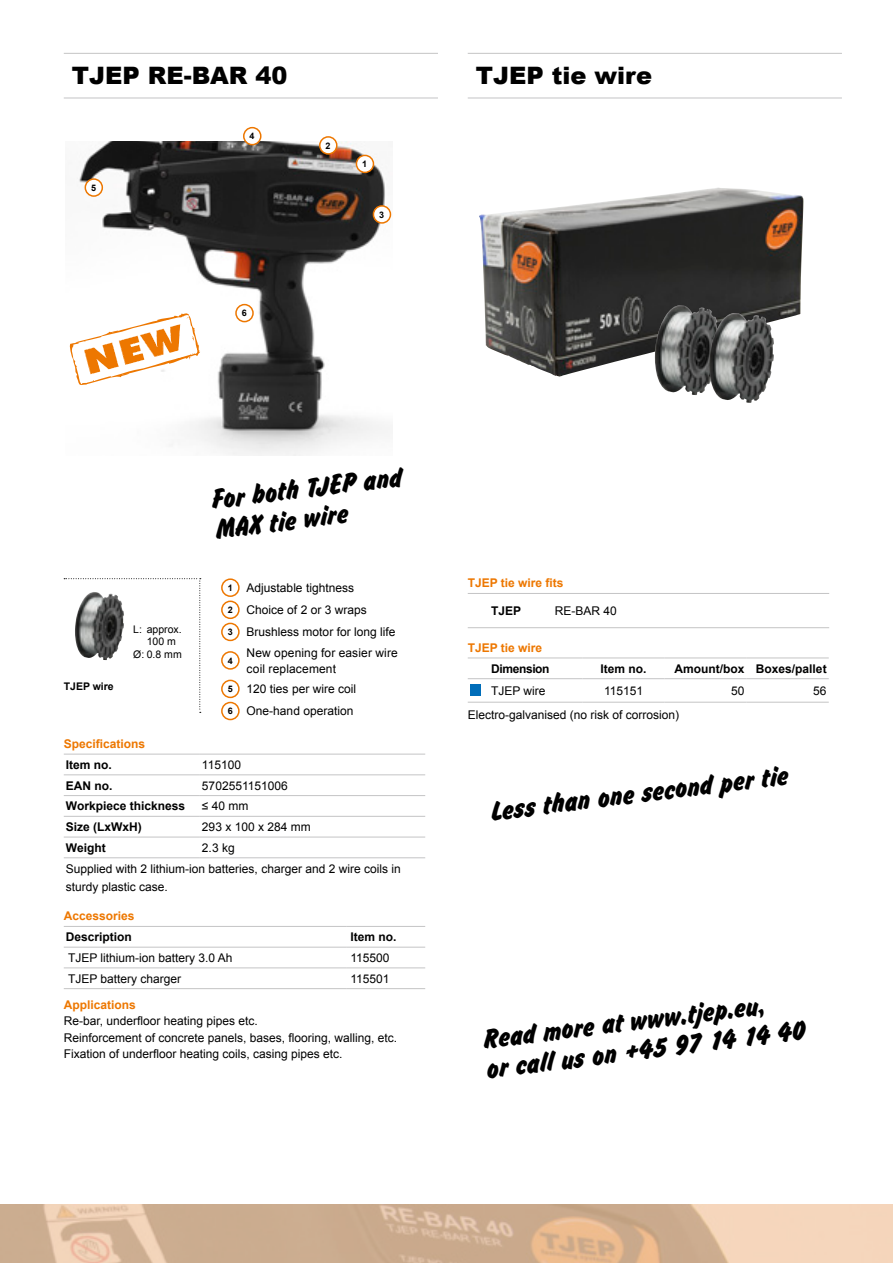
<style>
.page{position:relative;width:893px;height:1263px;background:#fff}
.page>*{position:absolute;margin:0;border:0;box-sizing:border-box;transform-origin:0 0}
.t1{font:30px/30px "Okay D";color:#000}
.t2{font:900 24px "Arial";color:#000}
.t3{font:12px/16.5px "Arial";color:#000}
.t4{font:700 12px "Arial";color:#000}
.t5{font:700 12px "Arial";color:#ed7700}
.t6{font:700 12px "Arial";letter-spacing:-.03em;color:#000}
.t7{font:10.5px "Arial";color:#000}
.t8{font:700 10.5px "Arial";color:#000}
.t9{font:700 9px "Arial";color:#000}
.s1{font-weight:700;font-size:9px}
</style>
<div class="page">
<img style="left:479px;top:188px;width:322px;height:189px">
<img style="left:69px;top:142px;width:323px;height:313px">
<div style="left:356px;top:155px;width:17px;height:17px;background:#fff;border-radius:50%"></div>
<div style="left:356px;top:155px;width:18px;height:18px;border:2px solid #ed7700;border-radius:50%"></div>
<div style="left:320px;top:137px;width:17px;height:17px;background:#fff;border-radius:50%"></div>
<div style="left:319px;top:136px;width:18px;height:19px;border:2px solid #ed7700;border-radius:50%"></div>
<div style="left:373px;top:206px;width:17px;height:17px;background:#fff;border-radius:50%"></div>
<div style="left:373px;top:205px;width:18px;height:19px;border:2px solid #ed7700;border-radius:50%"></div>
<div style="left:244px;top:128px;width:17px;height:17px;background:#fff;border-radius:50%"></div>
<div style="left:243px;top:127px;width:18px;height:18px;border:2px solid #ed7700;border-radius:50%"></div>
<div style="left:85px;top:179px;width:17px;height:17px;background:#fff;border-radius:50%"></div>
<div style="left:85px;top:178px;width:18px;height:19px;border:2px solid #ed7700;border-radius:50%"></div>
<div style="left:236px;top:305px;width:17px;height:17px;background:#fff;border-radius:50%"></div>
<div style="left:235px;top:304px;width:19px;height:18px;border:2px solid #ed7700;border-radius:50%"></div>
<svg style="left:64px;top:578px;width:137px;height:135px"></svg>
<img style="left:0;top:1204px;width:893px;height:59px">
<img style="left:655px;top:305px;width:64px;height:90px">
<img style="left:709px;top:313px;width:65px;height:90px">
<img style="left:75px;top:592px;width:49px;height:68px">
<hr style="left:64px;top:754px;width:136px;height:1px;background:#c4c4c5">
<hr style="left:200px;top:754px;width:225px;height:1px;background:#c4c4c5">
<hr style="left:64px;top:774px;width:136px;height:1px;background:#c4c4c5">
<hr style="left:200px;top:774px;width:225px;height:1px;background:#c4c4c5">
<hr style="left:64px;top:795px;width:136px;height:1px;background:#c4c4c5">
<hr style="left:200px;top:795px;width:225px;height:1px;background:#c4c4c5">
<hr style="left:64px;top:816px;width:136px;height:1px;background:#c4c4c5">
<hr style="left:200px;top:816px;width:225px;height:1px;background:#c4c4c5">
<hr style="left:64px;top:837px;width:136px;height:1px;background:#c4c4c5">
<hr style="left:200px;top:837px;width:225px;height:1px;background:#c4c4c5">
<hr style="left:64px;top:857px;width:136px;height:1px;background:#c4c4c5">
<hr style="left:200px;top:857px;width:225px;height:1px;background:#c4c4c5">
<hr style="left:64px;top:926px;width:282px;height:1px;background:#c4c4c5">
<hr style="left:346px;top:926px;width:79px;height:1px;background:#c4c4c5">
<hr style="left:64px;top:947px;width:282px;height:1px;background:#c4c4c5">
<hr style="left:346px;top:947px;width:79px;height:1px;background:#c4c4c5">
<hr style="left:64px;top:967px;width:282px;height:1px;background:#c4c4c5">
<hr style="left:346px;top:967px;width:79px;height:1px;background:#c4c4c5">
<hr style="left:64px;top:988px;width:282px;height:1px;background:#c4c4c5">
<hr style="left:346px;top:988px;width:79px;height:1px;background:#c4c4c5">
<div style="left:221px;top:578px;width:19px;height:19px;border:2px solid #ed7700;border-radius:50%"></div>
<div style="left:221px;top:600px;width:19px;height:19px;border:2px solid #ed7700;border-radius:50%"></div>
<div style="left:221px;top:623px;width:19px;height:18px;border:2px solid #ed7700;border-radius:50%"></div>
<div style="left:221px;top:651px;width:19px;height:19px;border:2px solid #ed7700;border-radius:50%"></div>
<div style="left:221px;top:680px;width:19px;height:18px;border:2px solid #ed7700;border-radius:50%"></div>
<div style="left:221px;top:702px;width:19px;height:18px;border:2px solid #ed7700;border-radius:50%"></div>
<hr style="left:64px;top:53px;width:374px;height:1px;background:#c4c4c5">
<hr style="left:64px;top:98px;width:374px;height:1px;background:#c4c4c5">
<hr style="left:468px;top:593px;width:361px;height:1px;background:#c4c4c5">
<hr style="left:468px;top:627px;width:361px;height:1px;background:#c4c4c5">
<svg style="left:468px;top:658px;width:21px;height:1px"></svg>
<hr style="left:489px;top:658px;width:94px;height:1px;background:#c4c4c5">
<hr style="left:583px;top:658px;width:82px;height:1px;background:#c4c4c5">
<hr style="left:665px;top:658px;width:82px;height:1px;background:#c4c4c5">
<hr style="left:747px;top:658px;width:82px;height:1px;background:#c4c4c5">
<svg style="left:468px;top:678px;width:21px;height:1px"></svg>
<hr style="left:489px;top:678px;width:94px;height:1px;background:#c4c4c5">
<hr style="left:583px;top:678px;width:82px;height:1px;background:#c4c4c5">
<hr style="left:665px;top:678px;width:82px;height:1px;background:#c4c4c5">
<hr style="left:747px;top:678px;width:82px;height:1px;background:#c4c4c5">
<svg style="left:468px;top:702px;width:21px;height:1px"></svg>
<hr style="left:489px;top:702px;width:94px;height:1px;background:#c4c4c5">
<hr style="left:583px;top:702px;width:82px;height:1px;background:#c4c4c5">
<hr style="left:665px;top:702px;width:82px;height:1px;background:#c4c4c5">
<hr style="left:747px;top:702px;width:82px;height:1px;background:#c4c4c5">
<div style="left:470px;top:685px;width:10px;height:11px;background:#006db9"></div>
<hr style="left:468px;top:53px;width:374px;height:1px;background:#c4c4c5">
<hr style="left:468px;top:98px;width:374px;height:1px;background:#c4c4c5">
<svg style="left:70px;top:313px;width:130px;height:72px"></svg>
<h2 class="t2" style="left:72px;top:58px;width:217px">TJEP RE-BAR 40</h2>
<p class="t9" style="left:91px;top:182px;width:7px">5</p>
<p class="t9" style="left:250px;top:130px;width:7px">4</p>
<p class="t9" style="left:242px;top:307px;width:7px">6</p>
<p class="t9" style="left:326px;top:140px;width:7px">2</p>
<p class="t9" style="left:362px;top:158px;width:7px">1</p>
<p class="t9" style="left:379px;top:209px;width:7px">3</p>
<p class="t8" style="left:64px;top:679px;width:52px">TJEP wire</p>
<p class="t7" style="left:133px;top:622px;width:50px">L: approx.</p>
<p class="t7" style="left:147px;top:635px;width:31px">100 m</p>
<p class="t7" style="left:133px;top:647px;width:50px">Ø: 0.8 mm</p>
<h1 class="t1" style="left:210px;top:486px;width:193px;rotate:-7deg">For both TJEP and<br>MAX tie wire</h1>
<p class="t3" style="left:228px;top:577px;width:169px;line-height:22px"><span class="s1">1</span> Adjustable tightness<br><span class="s1">2</span> Choice of 2 or 3 wraps<br><span class="s1">3</span> Brushless motor for long life</p>
<p class="t9" style="left:228px;top:654px;width:7px">4</p>
<p class="t3" style="left:247px;top:644px;width:153px">New opening for easier wire coil replacement</p>
<p class="t3" style="left:228px;top:678px;width:130px;line-height:22px"><span class="s1">5</span> 120 ties per wire coil<br><span class="s1">6</span> One-hand operation</p>
<p class="t5" style="left:64px;top:735px;width:83px">Specifications</p>
<p class="t4" style="left:66px;top:757px;width:48px">Item no.</p>
<p class="t3" style="left:202px;top:756px;width:41px">115100</p>
<p class="t4" style="left:66px;top:777px;width:48px">EAN no.</p>
<p class="t3" style="left:202px;top:777px;width:87px">5702551151006</p>
<p class="t4" style="left:66px;top:798px;width:121px">Workpiece thickness</p>
<p class="t3" style="left:202px;top:798px;width:48px">≤ 40 mm</p>
<p class="t4" style="left:66px;top:819px;width:78px">Size (LxWxH)</p>
<p class="t3" style="left:202px;top:819px;width:110px">293 x 100 x 284 mm</p>
<p class="t4" style="left:66px;top:839px;width:41px">Weight</p>
<p class="t3" style="left:66px;top:837px;width:336px;line-height:20.7px;text-indent:136px">2.3 kg<br>Supplied with 2 lithium-ion batteries, charger and 2 wire coils in</p>
<p class="t3" style="left:66px;top:878px;width:104px">sturdy plastic case.</p>
<p class="t5" style="left:64px;top:908px;width:72px">Accessories</p>
<p class="t4" style="left:66px;top:929px;width:68px">Description</p>
<p class="t4" style="left:350px;top:929px;width:48px">Item no.</p>
<p class="t3" style="left:68px;top:949px;width:166px">TJEP lithium-ion battery 3.0 Ah</p>
<p class="t3" style="left:350px;top:949px;width:41px">115500</p>
<p class="t3" style="left:68px;top:970px;width:115px">TJEP battery charger</p>
<p class="t3" style="left:350px;top:970px;width:41px">115501</p>
<p class="t5" style="left:64px;top:996px;width:74px">Applications</p>
<p class="t3" style="left:64px;top:1013px;width:335px">Re-bar, underfloor heating pipes etc.<br>Reinforcement of concrete panels, bases, flooring, walling, etc.<br>Fixation of underfloor heating coils, casing pipes etc.</p>
<h2 class="t2" style="left:476px;top:58px;width:178px">TJEP tie wire</h2>
<p class="t5" style="left:468px;top:575px;width:97px">TJEP tie wire fits</p>
<p class="t4" style="left:491px;top:603px;width:32px">TJEP</p>
<p class="t3" style="left:555px;top:603px;width:64px">RE-BAR 40</p>
<p class="t5" style="left:468px;top:639px;width:76px">TJEP tie wire</p>
<p class="t6" style="left:491px;top:660px;width:60px">Dimension</p>
<p class="t4" style="left:601px;top:660px;width:48px">Item no.</p>
<p class="t4" style="left:675px;top:660px;width:154px">Amount/box Boxes/pallet</p>
<p class="t3" style="left:491px;top:682px;width:56px">TJEP wire</p>
<p class="t3" style="left:604px;top:682px;width:41px">115151</p>
<p class="t3" style="left:731px;top:682px;width:15px">50</p>
<p class="t3" style="left:813px;top:682px;width:15px">56</p>
<p class="t3" style="left:468px;top:706px;width:213px">Electro-galvanised (no risk of corrosion)</p>
<h1 class="t1" style="left:489px;top:797px;width:301px;rotate:-7deg">Less than one second per tie</h1>
<h1 class="t1" style="left:481px;top:1025px;width:322px;rotate:-7deg">Read more at www.tjep.eu,<br>or call us on +45 97 14 14 40</h1>
</div>
